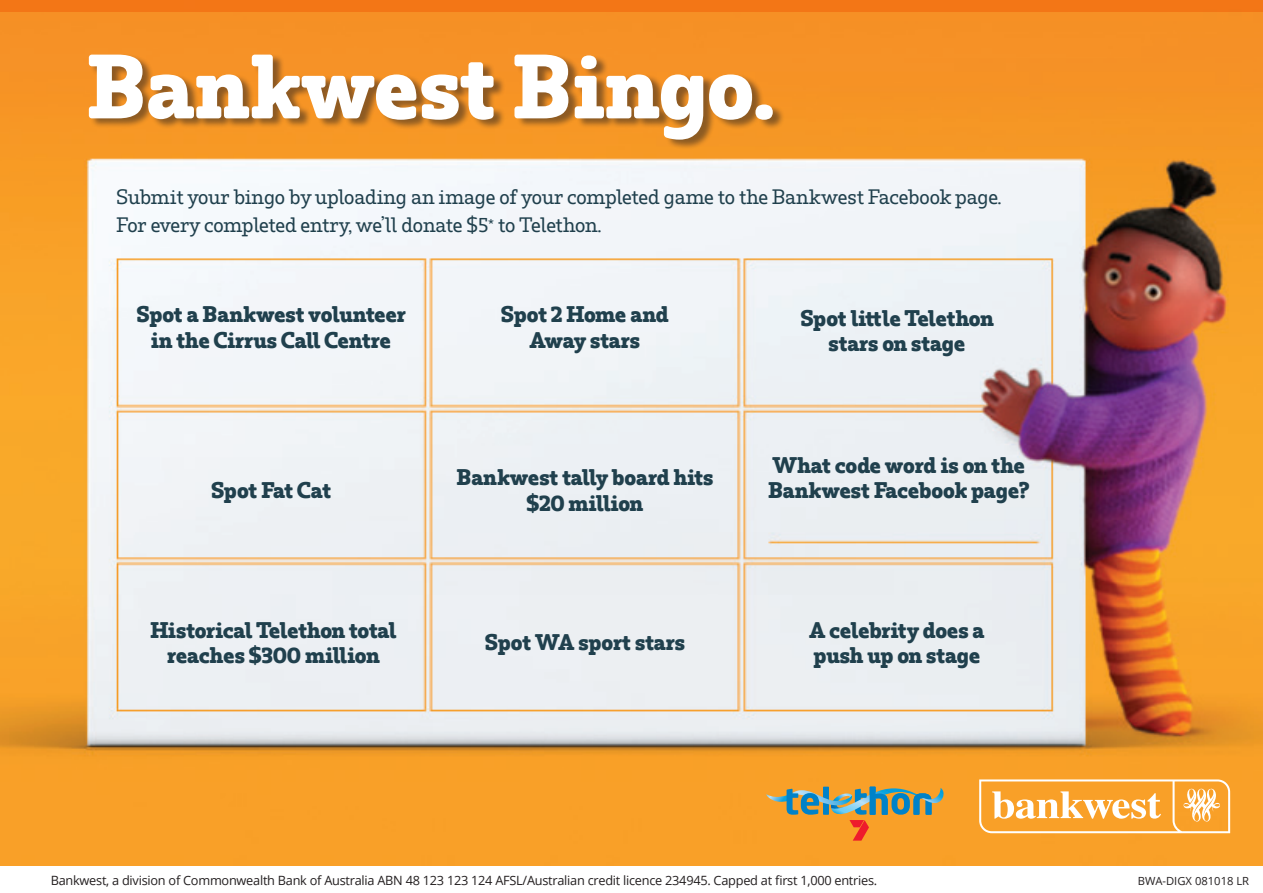
<style>
.page{position:relative;width:1263px;height:893px;background:#fff}
.page>*{position:absolute;margin:0;border:0;box-sizing:border-box;transform-origin:0 0}
.t1{font:700 85.05px "Bankwest";color:#fff}
.t2{font:700 21.15px/25.3px "Bankwest";letter-spacing:-.01em;color:#20404d;text-align:center}
.t3{font:700 21.15px "Bankwest";letter-spacing:-.03em;color:#20404d}
.t4{font:19.5px/27.6px "Bankwest Serif";letter-spacing:-.01em;color:#20404d}
.t5{font:12.75px "Open Sans";letter-spacing:-.02em;color:#231f20}
.t6{font:11.25px "Open Sans";color:#231f20}
</style>
<div class="page">
<img style="left:0;top:11px;width:1263px;height:854px">
<div style="left:0;top:0;width:1263px;height:11px;background:#f37616"></div>
<div style="left:90px;top:53px;width:695px;height:97px;background:#231f20;opacity:.5"></div>
<svg style="left:766px;top:787px;width:179px;height:54px;background:#c09a53"></svg>
<svg style="left:979px;top:779px;width:251px;height:54px"></svg>
<h1 class="t1" style="left:86px;top:44px;width:690px">Bankwest Bingo.</h1>
<p class="t4" style="left:116px;top:184px;width:886px">Submit your bingo by uploading an image of your completed game to the Bankwest Facebook page.<br>For every completed entry, we’ll donate $5* to Telethon.</p>
<p class="t2" style="left:136px;top:303px;width:271px">Spot a Bankwest volunteer in the Cirrus Call Centre</p>
<p class="t2" style="left:500px;top:303px;width:170px">Spot 2 Home and<br>Away stars</p>
<p class="t2" style="left:800px;top:306px;width:195px">Spot little Telethon stars on stage</p>
<p class="t3" style="left:211px;top:479px;width:122px">Spot Fat Cat</p>
<p class="t2" style="left:150px;top:618px;width:248px">Historical Telethon total reaches $300 million</p>
<p class="t2" style="left:456px;top:466px;width:258px">Bankwest tally board hits $20 million</p>
<p class="t2" style="left:485px;top:631px;width:202px">Spot WA sport stars</p>
<p class="t2" style="left:768px;top:453px;width:263px;text-align:left">What code word is on the<br>Bankwest Facebook page?</p>
<p class="t2" style="left:809px;top:618px;width:177px;text-align:left">A celebrity does a push up on stage</p>
<p class="t5" style="left:51px;top:872px;width:828px">Bankwest, a division of Commonwealth Bank of Australia ABN 48 123 123 124 AFSL/Australian credit licence 234945. Capped at first 1,000 entries.</p>
<p class="t6" style="left:1138px;top:873px;width:113px">BWA-DIGX 081018 LR</p>
</div>
